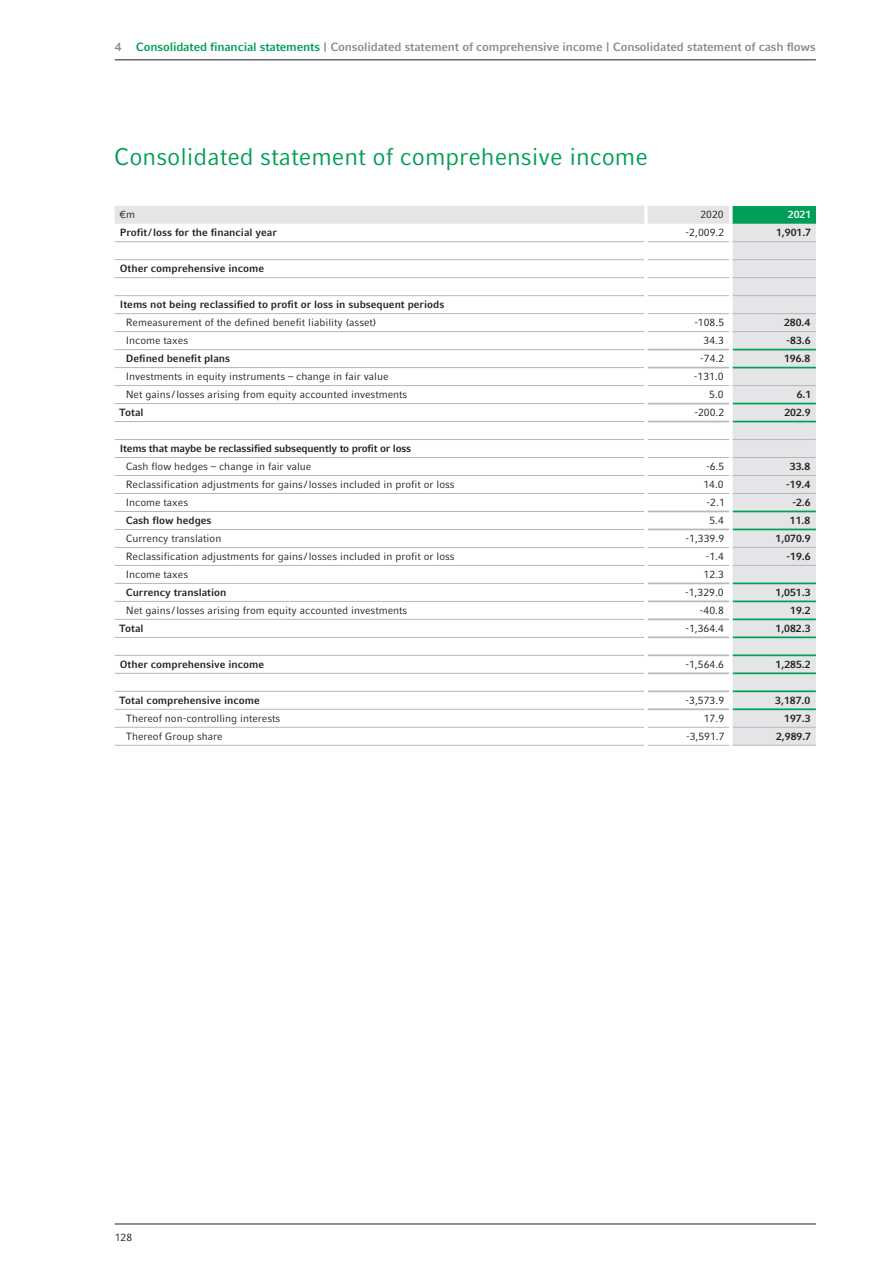
<style>
.page{position:relative;width:893px;height:1263px;background:#fff}
.page>*{position:absolute;margin:0;border:0;box-sizing:border-box;transform-origin:0 0}
.t1{font:24px "Compatil Fact LT Pro";color:#009e57}
.t2{font:700 12px "Compatil Fact LT Pro";letter-spacing:-.015em;color:#8a8c8f}
.t3{font:10.5px "Compatil Fact LT Pro";color:#231f20}
.t4{font:700 10.5px "Compatil Fact LT Pro";color:#231f20}
.t5{font:700 10.5px "Compatil Fact LT Pro";letter-spacing:-.02em;color:#231f20}
.t6{font:700 10.5px "Compatil Fact LT Pro";color:#fff}
.s1{color:#009e57}
</style>
<div class="page">
<svg style="left:115px;top:206px;width:701px;height:540px"></svg>
<hr style="left:648px;top:385px;width:81px;height:1px;background:#b6b7bb">
<hr style="left:732px;top:385px;width:84px;height:1px;background:#b6b7bb">
<hr style="left:644px;top:206px;width:4px;height:18px;background:#fff">
<hr style="left:729px;top:206px;width:3px;height:18px;background:#fff">
<hr style="left:115px;top:1224px;width:701px;height:1px;background:#231f20">
<hr style="left:115px;top:60px;width:701px;height:1px;background:#231f20">
<p class="t2" style="left:115px;top:43px;width:8px">4</p>
<p class="t2" style="left:136px;top:43px;width:681px"><span class="s1">Consolidated financial statements</span> | Consolidated statement of comprehensive income | Consolidated statement of cash flows</p>
<h1 class="t1" style="left:114px;top:148px;width:535px">Consolidated statement of comprehensive income</h1>
<p class="t3" style="left:119px;top:211px;width:17px">€m</p>
<p class="t3" style="left:700px;top:211px;width:25px">2020</p>
<p class="t6" style="left:788px;top:211px;width:25px">2021</p>
<p class="t4" style="left:120px;top:229px;width:159px">Profit / loss for the financial year</p>
<p class="t3" style="left:686px;top:229px;width:40px">-2,009.2</p>
<p class="t4" style="left:776px;top:229px;width:37px">1,901.7</p>
<p class="t4" style="left:120px;top:265px;width:146px">Other comprehensive income</p>
<p class="t4" style="left:120px;top:301px;width:326px">Items not being reclassified to profit or loss in subsequent periods</p>
<p class="t3" style="left:126px;top:319px;width:252px">Remeasurement of the defined benefit liability (asset)</p>
<p class="t3" style="left:694px;top:319px;width:31px">-108.5</p>
<p class="t4" style="left:784px;top:319px;width:28px">280.4</p>
<p class="t3" style="left:126px;top:337px;width:64px">Income taxes</p>
<p class="t3" style="left:703px;top:337px;width:22px">34.3</p>
<p class="t4" style="left:786px;top:337px;width:26px">-83.6</p>
<p class="t4" style="left:126px;top:355px;width:106px">Defined benefit plans</p>
<p class="t3" style="left:700px;top:355px;width:26px">-74.2</p>
<p class="t4" style="left:784px;top:355px;width:28px">196.8</p>
<p class="t3" style="left:126px;top:373px;width:264px">Investments in equity instruments – change in fair value</p>
<p class="t3" style="left:694px;top:373px;width:31px">-131.0</p>
<p class="t3" style="left:126px;top:391px;width:283px">Net gains / losses arising from equity accounted investments</p>
<p class="t3" style="left:709px;top:391px;width:16px">5.0</p>
<p class="t4" style="left:797px;top:391px;width:16px">6.1</p>
<p class="t4" style="left:119px;top:408px;width:26px">Total</p>
<p class="t3" style="left:694px;top:408px;width:31px">-200.2</p>
<p class="t4" style="left:784px;top:408px;width:28px">202.9</p>
<p class="t5" style="left:120px;top:444px;width:293px">Items that maybe be reclassified subsequently to profit or loss</p>
<p class="t3" style="left:126px;top:462px;width:187px">Cash flow hedges – change in fair value</p>
<p class="t3" style="left:706px;top:462px;width:20px">-6.5</p>
<p class="t4" style="left:790px;top:462px;width:22px">33.8</p>
<p class="t3" style="left:126px;top:480px;width:330px">Reclassification adjustments for gains / losses included in profit or loss</p>
<p class="t3" style="left:703px;top:480px;width:22px">14.0</p>
<p class="t4" style="left:786px;top:480px;width:26px">-19.4</p>
<p class="t3" style="left:126px;top:498px;width:64px">Income taxes</p>
<p class="t3" style="left:706px;top:498px;width:20px">-2.1</p>
<p class="t4" style="left:792px;top:498px;width:20px">-2.6</p>
<p class="t4" style="left:126px;top:516px;width:87px">Cash flow hedges</p>
<p class="t3" style="left:709px;top:516px;width:16px">5.4</p>
<p class="t4" style="left:790px;top:516px;width:22px">11.8</p>
<p class="t3" style="left:126px;top:534px;width:97px">Currency translation</p>
<p class="t3" style="left:685px;top:534px;width:40px">-1,339.9</p>
<p class="t4" style="left:776px;top:534px;width:37px">1,070.9</p>
<p class="t3" style="left:126px;top:552px;width:330px">Reclassification adjustments for gains / losses included in profit or loss</p>
<p class="t3" style="left:706px;top:552px;width:20px">-1.4</p>
<p class="t4" style="left:786px;top:552px;width:26px">-19.6</p>
<p class="t3" style="left:126px;top:570px;width:64px">Income taxes</p>
<p class="t3" style="left:704px;top:570px;width:22px">12.3</p>
<p class="t4" style="left:126px;top:588px;width:102px">Currency translation</p>
<p class="t3" style="left:685px;top:588px;width:40px">-1,329.0</p>
<p class="t4" style="left:775px;top:588px;width:37px">1,051.3</p>
<p class="t3" style="left:126px;top:606px;width:283px">Net gains / losses arising from equity accounted investments</p>
<p class="t3" style="left:700px;top:606px;width:26px">-40.8</p>
<p class="t4" style="left:790px;top:606px;width:22px">19.2</p>
<p class="t4" style="left:119px;top:624px;width:26px">Total</p>
<p class="t3" style="left:685px;top:624px;width:40px">-1,364.4</p>
<p class="t4" style="left:775px;top:624px;width:37px">1,082.3</p>
<p class="t4" style="left:120px;top:660px;width:146px">Other comprehensive income</p>
<p class="t3" style="left:685px;top:660px;width:40px">-1,564.6</p>
<p class="t4" style="left:776px;top:660px;width:37px">1,285.2</p>
<p class="t4" style="left:119px;top:696px;width:142px">Total comprehensive income</p>
<p class="t3" style="left:685px;top:696px;width:40px">-3,573.9</p>
<p class="t4" style="left:775px;top:696px;width:37px">3,187.0</p>
<p class="t3" style="left:126px;top:714px;width:156px">Thereof non-controlling interests</p>
<p class="t3" style="left:704px;top:714px;width:22px">17.9</p>
<p class="t4" style="left:784px;top:714px;width:28px">197.3</p>
<p class="t3" style="left:126px;top:732px;width:99px">Thereof Group share</p>
<p class="t3" style="left:686px;top:732px;width:40px">-3,591.7</p>
<p class="t4" style="left:776px;top:732px;width:37px">2,989.7</p>
<p class="t3" style="left:115px;top:1233px;width:19px">128</p>
</div>
